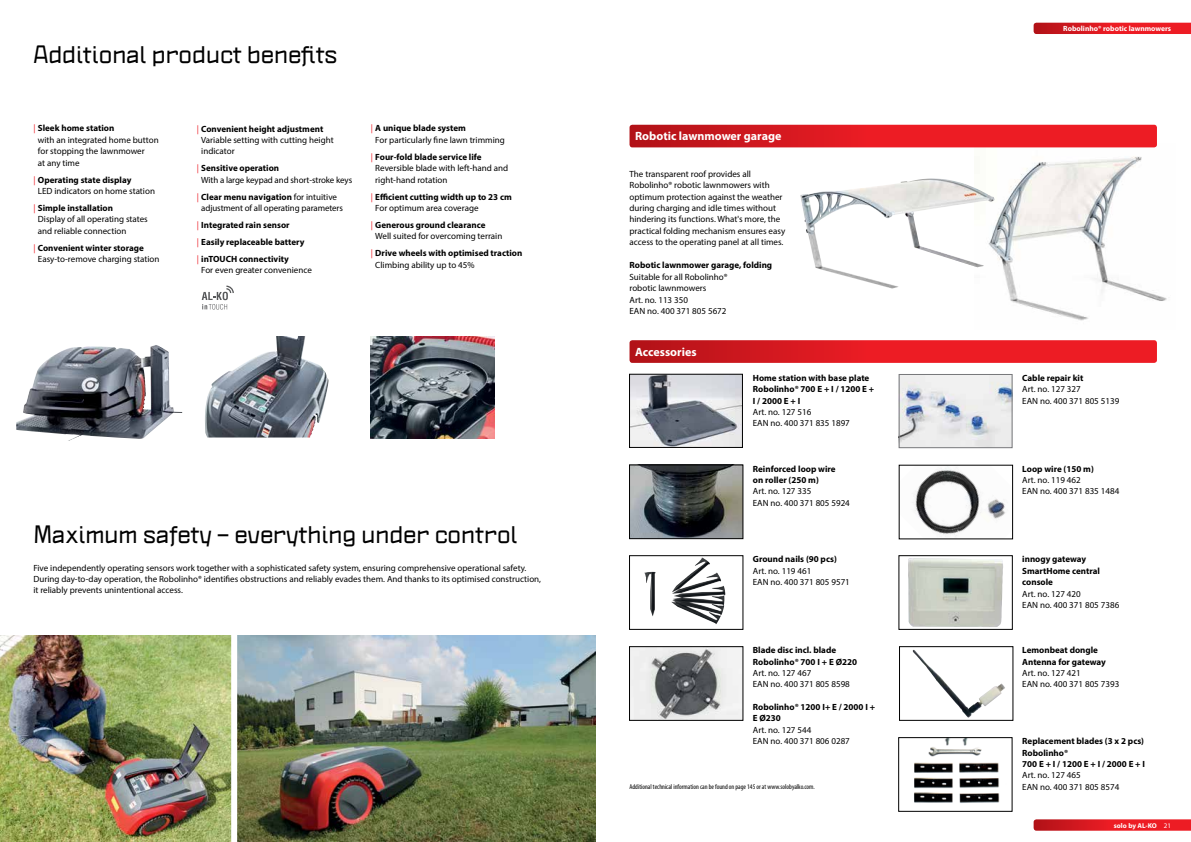
<style>
.page{position:relative;width:1191px;height:842px;background:#fff}
.page>*{position:absolute;margin:0;border:0;box-sizing:border-box;transform-origin:0 0}
.t1{font:22px "Politica Bold Xp";color:#000}
.t2{font:700 12px "Myriad Pro";color:#fff}
.t3{font:9px/11.3px "Myriad Pro";color:#000}
.t4{font:700 9px/11.3px "Myriad Pro";color:#000}
.t5{font:700 7.5px "Myriad Pro";color:#fff}
.t6{font:condensed 7px "Myriad Pro";color:#000}
.t7{font:700 7px "Myriad Pro";color:#fff}
.s1{color:#ed1d24}
.s2{font-weight:700}
.s3{font-weight:400;color:#ed1d24}
.s4{font-weight:400}
</style>
<div class="page">
<img style="left:205px;top:336px;width:123px;height:101px">
<img style="left:16px;top:345px;width:166px;height:96px">
<img style="left:371px;top:336px;width:123px;height:102px">
<img style="left:0;top:635px;width:231px;height:207px">
<img style="left:237px;top:635px;width:358px;height:207px">
<img style="left:974px;top:147px;width:193px;height:174px">
<img style="left:800px;top:180px;width:191px;height:109px">
<img style="left:901px;top:376px;width:109px;height:70px">
<div style="left:899px;top:374px;width:113px;height:74px;border:1px solid #77787b"></div>
<img style="left:631px;top:376px;width:109px;height:70px">
<div style="left:629px;top:374px;width:113px;height:74px;border:1px solid #000"></div>
<img style="left:631px;top:467px;width:110px;height:70px">
<div style="left:629px;top:465px;width:114px;height:74px;border:1px solid #000"></div>
<img style="left:644px;top:557px;width:79px;height:59px">
<div style="left:629px;top:555px;width:114px;height:75px;border:1px solid #000"></div>
<img style="left:914px;top:739px;width:86px;height:64px">
<div style="left:898px;top:737px;width:114px;height:74px;border:1px solid #000"></div>
<img style="left:631px;top:648px;width:110px;height:71px">
<div style="left:629px;top:646px;width:114px;height:75px;border:1px solid #000"></div>
<img style="left:908px;top:558px;width:95px;height:69px">
<div style="left:898px;top:555px;width:114px;height:75px;border:1px solid #000"></div>
<img style="left:912px;top:650px;width:93px;height:68px">
<div style="left:899px;top:646px;width:114px;height:75px;border:1px solid #000"></div>
<img style="left:912px;top:467px;width:94px;height:70px">
<svg style="left:1033px;top:819px;width:158px;height:12px;background:#df272e"></svg>
<svg style="left:1033px;top:23px;width:158px;height:11px;background:#de1a22"></svg>
<svg style="left:202px;top:286px;width:32px;height:24px"></svg>
<svg style="left:629px;top:125px;width:528px;height:22px;background:#de1a21"></svg>
<svg style="left:629px;top:340px;width:528px;height:23px;background:#df1d25"></svg>
<h1 class="t1" style="left:33px;top:38px;width:306px">Additional product benefits</h1>
<p class="t3" style="left:38px;top:123px;width:122px;text-indent:-5px"><span class="s1">|</span> <span class="s2">Sleek home station<br></span>with an integrated home button for stopping the lawnmower<br>at any time</p>
<p class="t3" style="left:38px;top:174px;width:119px;text-indent:-5px"><span class="s1">|</span> <span class="s2">Operating state display<br></span>LED indicators on home station</p>
<p class="t3" style="left:38px;top:202px;width:111px;text-indent:-5px"><span class="s1">|</span> <span class="s2">Simple installation<br></span>Display of all operating states and reliable connection</p>
<p class="t3" style="left:38px;top:242px;width:123px;text-indent:-5px"><span class="s1">|</span> <span class="s2">Convenient winter storage<br></span>Easy-to-remove charging station</p>
<p class="t3" style="left:201px;top:123px;width:134px;text-indent:-5px"><span class="s1">|</span> <span class="s2">Convenient height adjustment<br></span>Variable setting with cutting height indicator</p>
<p class="t3" style="left:201px;top:162px;width:152px;text-indent:-5px"><span class="s1">|</span> <span class="s2">Sensitive operation<br></span>With a large keypad and short-stroke keys</p>
<p class="t3" style="left:201px;top:191px;width:143px;text-indent:-5px"><span class="s1">|</span> <span class="s2">Clear menu navigation</span> for intuitive adjustment of all operating parameters</p>
<p class="t4" style="left:197px;top:216px;width:109px;line-height:17px"><span class="s3">|</span> Integrated rain sensor<br><span class="s3">|</span> Easily replaceable battery <span class="s3">|</span> inTOUCH connectivity</p>
<p class="t3" style="left:201px;top:264px;width:112px">For even greater convenience</p>
<p class="t3" style="left:375px;top:123px;width:131px;text-indent:-5px"><span class="s1">|</span> <span class="s2">A unique blade system<br></span>For particularly fine lawn trimming</p>
<p class="t3" style="left:375px;top:151px;width:134px;text-indent:-5px"><span class="s1">|</span> <span class="s2">Four-fold blade service life<br></span>Reversible blade with left-hand and right-hand rotation</p>
<p class="t4" style="left:375px;top:191px;width:138px;text-indent:-5px"><span class="s3">|</span> Efficient cutting width up to 23 cm<br><span class="s4">For optimum area coverage</span></p>
<p class="t3" style="left:375px;top:219px;width:129px;text-indent:-5px"><span class="s1">|</span> <span class="s2">Generous ground clearance<br></span>Well suited for overcoming terrain</p>
<p class="t4" style="left:375px;top:247px;width:149px;text-indent:-5px"><span class="s3">|</span> Drive wheels with optimised traction<br><span class="s4">Climbing ability up to 45%</span></p>
<h1 class="t1" style="left:33px;top:518px;width:486px">Maximum safety – everything under control</h1>
<p class="t3" style="left:33px;top:562px;width:509px">Five independently operating sensors work together with a sophisticated safety system, ensuring comprehensive operational safety.<br>During day-to-day operation, the Robolinho® identifies obstructions and reliably evades them. And thanks to its optimised construction, it reliably prevents unintentional access.</p>
<h2 class="t2" style="left:635px;top:129px;width:148px">Robotic lawnmower garage</h2>
<p class="t3" style="left:629px;top:168px;width:157px">The transparent roof provides all Robolinho® robotic lawnmowers with optimum protection against the weather during charging and idle times without hindering its functions. What's more, the practical folding mechanism ensures easy access to the operating panel at all times.</p>
<p class="t4" style="left:629px;top:259px;width:144px">Robotic lawnmower garage, folding</p>
<p class="t3" style="left:629px;top:271px;width:100px">Suitable for all Robolinho® robotic lawnmowers<br>Art. no. 113 350<br>EAN no. 400 371 805 5672</p>
<h2 class="t2" style="left:635px;top:344px;width:63px">Accessories</h2>
<p class="t4" style="left:753px;top:372px;width:123px">Home station with base plate<br>Robolinho® 700 E + I / 1200 E +<br>I / 2000 E + I</p>
<p class="t3" style="left:753px;top:406px;width:99px">Art. no. 127 516<br>EAN no. 400 371 835 1897</p>
<p class="t4" style="left:753px;top:463px;width:84px">Reinforced loop wire on roller (250 m)</p>
<p class="t3" style="left:753px;top:486px;width:99px">Art. no. 127 335<br>EAN no. 400 371 805 5924</p>
<p class="t4" style="left:753px;top:553px;width:85px">Ground nails (90 pcs)</p>
<p class="t3" style="left:753px;top:565px;width:99px">Art. no. 119 461<br>EAN no. 400 371 805 9571</p>
<p class="t4" style="left:753px;top:644px;width:106px">Blade disc incl. blade<br>Robolinho® 700 I + E Ø220</p>
<p class="t3" style="left:753px;top:667px;width:99px">Art. no. 127 467<br>EAN no. 400 371 805 8598</p>
<p class="t4" style="left:753px;top:701px;width:124px">Robolinho® 1200 I+ E / 2000 I +<br>E Ø230</p>
<p class="t3" style="left:753px;top:724px;width:99px">Art. no. 127 544<br>EAN no. 400 371 806 0287</p>
<p class="t6" style="left:629px;top:783px;width:187px">Additional technical information can be found on page 145 or at www.solobyalko.com.</p>
<p class="t5" style="left:1063px;top:24px;width:109px">Robolinho® robotic lawnmowers</p>
<p class="t4" style="left:1022px;top:372px;width:63px">Cable repair kit</p>
<p class="t3" style="left:1022px;top:383px;width:99px">Art. no. 127 327<br>EAN no. 400 371 805 5139</p>
<p class="t4" style="left:1022px;top:463px;width:73px">Loop wire (150 m)</p>
<p class="t3" style="left:1022px;top:474px;width:99px">Art. no. 119 462<br>EAN no. 400 371 835 1484</p>
<p class="t4" style="left:1022px;top:553px;width:79px">innogy gateway<br>SmartHome central console</p>
<p class="t3" style="left:1022px;top:588px;width:99px">Art. no. 127 420<br>EAN no. 400 371 805 7386</p>
<p class="t4" style="left:1022px;top:644px;width:85px">Lemonbeat dongle<br>Antenna for gateway</p>
<p class="t3" style="left:1022px;top:667px;width:99px">Art. no. 127 421<br>EAN no. 400 371 805 7393</p>
<p class="t4" style="left:1022px;top:735px;width:124px">Replacement blades (3 x 2 pcs)<br>Robolinho®<br>700 E + I / 1200 E + I / 2000 E + I</p>
<p class="t3" style="left:1022px;top:769px;width:99px">Art. no. 127 465<br>EAN no. 400 371 805 8574</p>
<p class="t7" style="left:1113px;top:821px;width:59px">solo by AL-KO <span class="s4">21</span></p>
</div>
